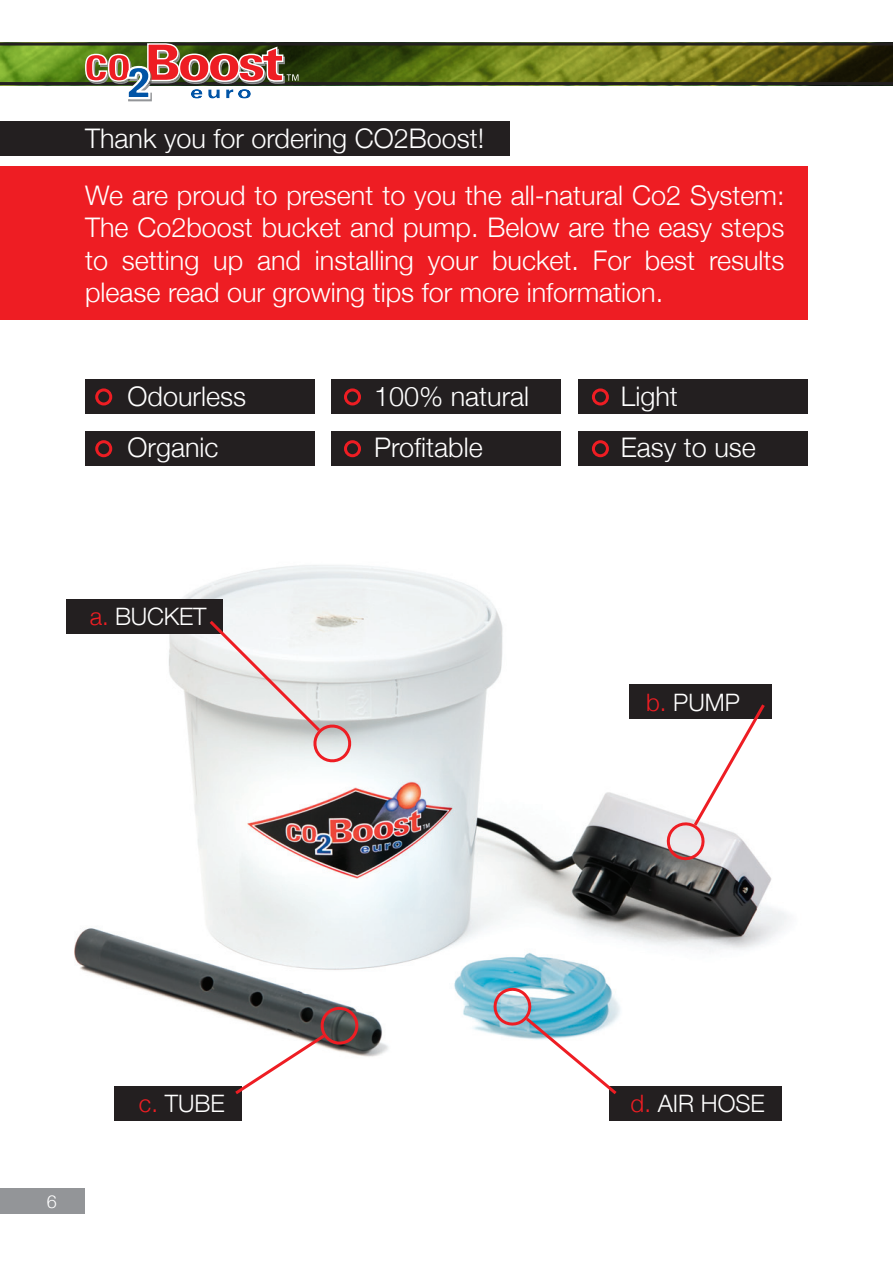
<style>
.page{position:relative;width:893px;height:1276px;background:#fff}
.page>*{position:absolute;margin:0;border:0;box-sizing:border-box;transform-origin:0 0}
.t1{font:300 27px/32.4px "Helvetica Neue";color:#fff;text-align:justify}
.t2{font:300 24px "Helvetica Neue";letter-spacing:-.01em;color:#fff}
.t3{font:300 18px "Helvetica Neue";color:#fff}
.s1{color:#ee1d23}
</style>
<div class="page">
<div style="left:0;top:1188px;width:85px;height:26px;background:#939598"></div>
<div style="left:0;top:166px;width:808px;height:153px;background:#ee1d23"></div>
<div style="left:0;top:121px;width:509px;height:34px;background:#231f20"></div>
<div style="left:85px;top:379px;width:230px;height:35px;background:#231f20"></div>
<div style="left:332px;top:379px;width:229px;height:35px;background:#231f20"></div>
<div style="left:85px;top:431px;width:230px;height:35px;background:#231f20"></div>
<div style="left:578px;top:379px;width:230px;height:35px;background:#231f20"></div>
<div style="left:578px;top:431px;width:230px;height:35px;background:#231f20"></div>
<div style="left:332px;top:431px;width:229px;height:35px;background:#231f20"></div>
<img style="left:66px;top:565px;width:721px;height:492px">
<svg style="left:0;top:43px;width:893px;height:58px"></svg>
<div style="left:95px;top:388px;width:17px;height:17px;border:3px solid #ee1d23;border-radius:50%"></div>
<div style="left:344px;top:388px;width:17px;height:17px;border:3px solid #ee1d23;border-radius:50%"></div>
<div style="left:592px;top:388px;width:17px;height:17px;border:3px solid #ee1d23;border-radius:50%"></div>
<div style="left:95px;top:440px;width:17px;height:17px;border:3px solid #ee1d23;border-radius:50%"></div>
<div style="left:344px;top:440px;width:17px;height:17px;border:3px solid #ee1d23;border-radius:50%"></div>
<div style="left:592px;top:440px;width:17px;height:17px;border:3px solid #ee1d23;border-radius:50%"></div>
<div style="left:66px;top:600px;width:157px;height:34px;background:#231f20"></div>
<div style="left:114px;top:1086px;width:128px;height:34px;background:#231f20"></div>
<div style="left:609px;top:1086px;width:173px;height:34px;background:#231f20"></div>
<div style="left:629px;top:685px;width:143px;height:34px;background:#231f20"></div>
<svg style="left:206px;top:617px;width:145px;height:150px"></svg>
<svg style="left:232px;top:1006px;width:129px;height:88px"></svg>
<svg style="left:662px;top:704px;width:106px;height:157px"></svg>
<svg style="left:493px;top:983px;width:127px;height:112px"></svg>
<p class="t1" style="left:85px;top:121px;width:401px">Thank you for ordering CO2Boost!</p>
<p class="t1" style="left:85px;top:178px;width:701px">We are proud to present to you the all-natural Co2 System:<br>The Co2boost bucket and pump. Below are the easy steps to setting up and installing your bucket. For best results please read our growing tips for more information.</p>
<p class="t1" style="left:128px;top:379px;width:120px">Odourless</p>
<p class="t1" style="left:374px;top:379px;width:157px">100% natural</p>
<p class="t1" style="left:128px;top:431px;width:93px">Organic</p>
<p class="t1" style="left:621px;top:379px;width:58px">Light</p>
<p class="t1" style="left:374px;top:431px;width:110px">Profitable</p>
<p class="t1" style="left:621px;top:431px;width:137px">Easy to use</p>
<p class="t2" style="left:90px;top:602px;width:118px"><span class="s1">a.</span> BUCKET</p>
<p class="t2" style="left:646px;top:687px;width:60px"><span class="s1">b.</span> Pump</p>
<p class="t3" style="left:47px;top:1191px;width:12px">6</p>
<p class="t2" style="left:139px;top:1089px;width:56px"><span class="s1">c.</span> Tube</p>
<p class="t2" style="left:631px;top:1089px;width:104px"><span class="s1">d.</span> Air hose</p>
</div>
